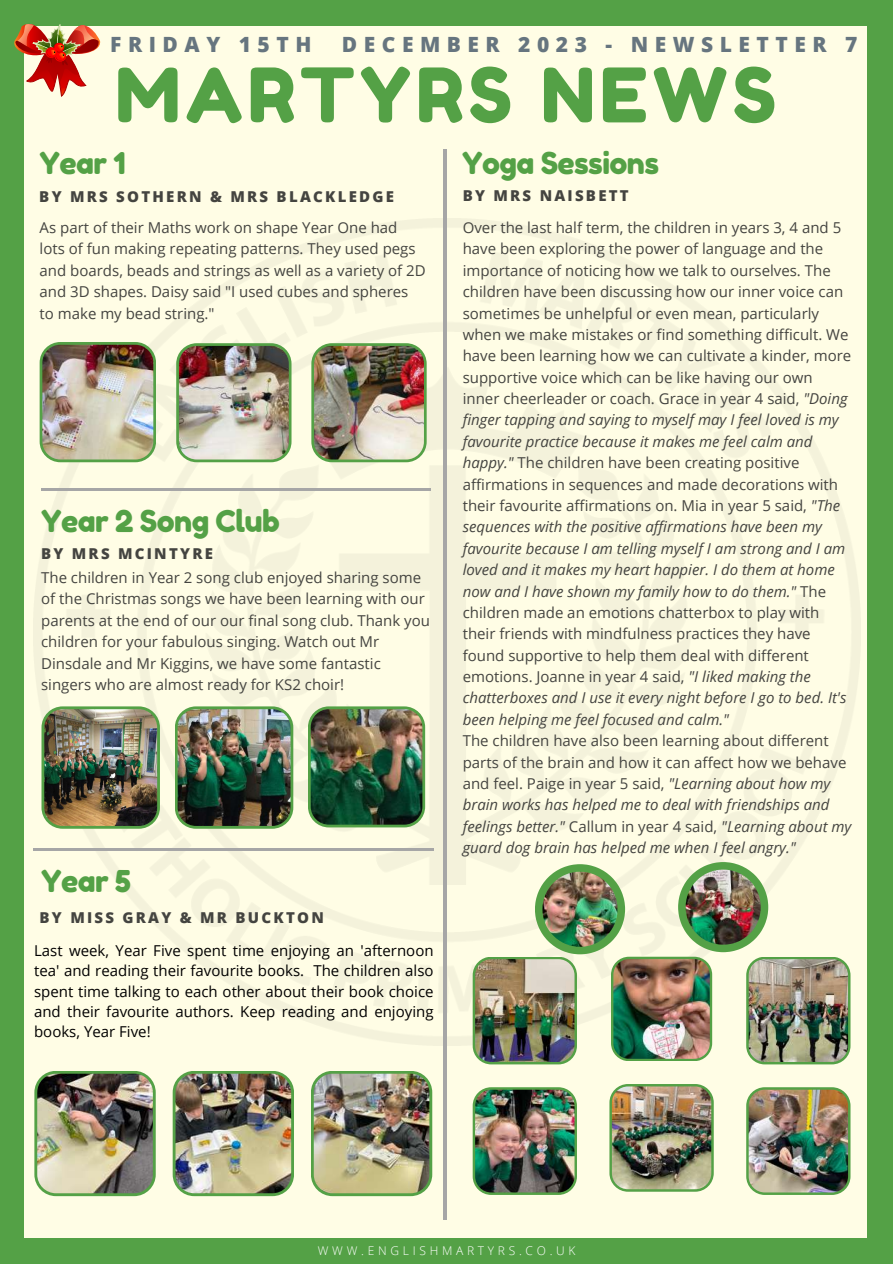
<style>
.page{position:relative;width:893px;height:1264px;background:#fff}
.page>*{position:absolute;margin:0;border:0;box-sizing:border-box;transform-origin:0 0}
.t1{font:75px "Fredoka One";letter-spacing:.065em;color:#54a146}
.t2{font:30px "Fredoka One";letter-spacing:-.02em;color:#54a146}
.t3{font:800 21px "Open Sans";letter-spacing:.31em;color:#66757f}
.t4{font:15px/21.3px "Open Sans";color:#444440}
.t5{font:italic 15px/21.3px "Open Sans";color:#444440}
.t6{font:15px/20.2px "Open Sans";color:#000;text-align:justify}
.t7{font:800 15px "Open Sans";letter-spacing:.15em;color:#444440}
.t8{font:300 12px "Open Sans";letter-spacing:.31em;color:#fff}
.s1{font-style:italic}
.s2{font-style:normal}
</style>
<div class="page">
<div style="left:0;top:0;width:892px;height:1263px;background:#54a146"></div>
<div style="left:25px;top:26px;width:841px;height:1211px;background:#fffde5"></div>
<img style="left:34px;top:218px;width:826px;height:827px">
<hr style="left:41px;top:488px;width:389px;height:3px;background:#a6a6a6">
<hr style="left:34px;top:848px;width:399px;height:2px;background:#a6a6a6">
<img style="left:41px;top:706px;width:119px;height:122px">
<img style="left:14px;top:23px;width:87px;height:73px">
<img style="left:34px;top:1071px;width:122px;height:125px">
<img style="left:173px;top:1071px;width:121px;height:125px">
<img style="left:311px;top:1071px;width:121px;height:125px">
<hr style="left:443px;top:149px;width:3px;height:1070px;background:#a6a6a6">
<img style="left:40px;top:342px;width:116px;height:120px">
<img style="left:176px;top:343px;width:115px;height:119px">
<img style="left:311px;top:343px;width:115px;height:119px">
<img style="left:175px;top:706px;width:118px;height:122px">
<img style="left:308px;top:706px;width:117px;height:121px">
<img style="left:609px;top:1084px;width:104px;height:107px">
<img style="left:746px;top:1087px;width:104px;height:107px">
<img style="left:472px;top:1087px;width:105px;height:107px">
<img style="left:472px;top:862px;width:378px;height:202px">
<img style="left:685px;top:869px;width:75px;height:75px">
<h3 class="t3" style="left:110px;top:30px;width:203px">FRIDAY 15TH</h3>
<h3 class="t3" style="left:342px;top:30px;width:517px">DECEMBER 2023 - NEWSLETTER 7</h3>
<h1 class="t1" style="left:115px;top:49px;width:662px">MARTYRS NEWS</h1>
<h2 class="t2" style="left:40px;top:144px;width:88px">Year 1</h2>
<p class="t7" style="left:39px;top:186px;width:356px">BY MRS SOTHERN &amp; MRS BLACKLEDGE</p>
<p class="t4" style="left:40px;top:216px;width:387px">As part of their Maths work on shape Year One had lots of fun making repeating patterns. They used pegs and boards, beads and strings as well as a variety of 2D and 3D shapes. Daisy said "I used cubes and spheres to make my bead string."</p>
<h2 class="t2" style="left:41px;top:502px;width:240px">Year 2 Song Club</h2>
<p class="t7" style="left:41px;top:543px;width:173px">BY MRS MCINTYRE</p>
<p class="t4" style="left:41px;top:566px;width:390px">The children in Year 2 song club enjoyed sharing some of the Christmas songs we have been learning with our parents at the end of our our final song club. Thank you children for your fabulous singing. Watch out Mr Dinsdale and Mr Kiggins, we have some fantastic singers who are almost ready for KS2 choir!</p>
<h2 class="t2" style="left:41px;top:863px;width:91px">Year 5</h2>
<p class="t7" style="left:40px;top:907px;width:286px">BY MISS GRAY &amp; MR BUCKTON</p>
<p class="t6" style="left:34px;top:940px;width:401px">Last week, Year Five spent time enjoying an 'afternoon tea' and reading their favourite books. The children also spent time talking to each other about their book choice and their favourite authors. Keep reading and enjoying books, Year Five!</p>
<h2 class="t2" style="left:462px;top:144px;width:198px">Yoga Sessions</h2>
<p class="t7" style="left:462px;top:185px;width:167px">BY MRS NAISBETT</p>
<p class="t4" style="left:462px;top:216px;width:390px">Over the last half term, the children in years 3, 4 and 5 have been exploring the power of language and the importance of noticing how we talk to ourselves. The children have been discussing how our inner voice can sometimes be unhelpful or even mean, particularly when we make mistakes or find something difficult. We have been learning how we can cultivate a kinder, more supportive voice which can be like having our own inner cheerleader or coach. Grace in year 4 said, <span class="s1">"Doing finger tapping and saying to myself may I feel loved is my favourite practice because it makes me feel calm and happy."</span> The children have been creating positive affirmations in sequences and made decorations with their favourite affirmations on. Mia in year 5 said, <span class="s1">"The sequences with the positive affirmations have been my favourite because I am telling myself I am strong and I am loved and it makes my heart happier. I do them at home now and I have shown my family how to do them."</span> The children made an emotions chatterbox to play with their friends with mindfulness practices they have found supportive to help them deal with different emotions. Joanne in year 4 said, <span class="s1">"I liked making the chatterboxes and I use it every night before I go to bed. It's been helping me feel focused and calm."</span></p>
<p class="t5" style="left:462px;top:729px;width:390px"><span class="s2">The children have also been learning about different parts of the brain and how it can affect how we behave and feel. Paige in year 5 said,</span> "Learning about how my brain works has helped me to deal with friendships and feelings better." <span class="s2">Callum in year 4 said,</span> "Learning about my guard dog brain has helped me when I feel angry."</p>
<p class="t8" style="left:318px;top:1242px;width:259px">WWW.ENGLISHMARTYRS.CO.UK</p>
</div>
